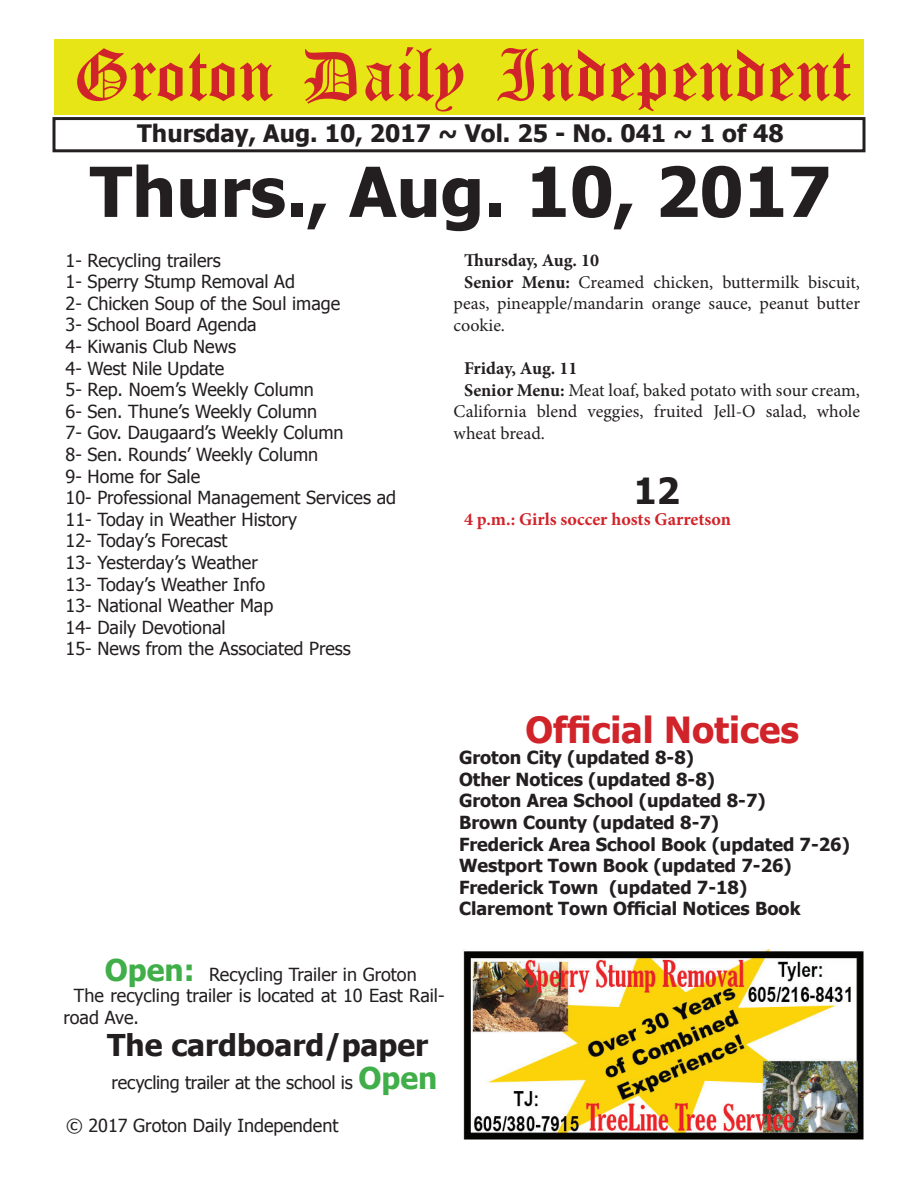
<style>
.page{position:relative;width:918px;height:1188px;background:#fff}
.page>*{position:absolute;margin:0;border:0;box-sizing:border-box;transform-origin:0 0}
.t1{font:700 69px "Tahoma";color:#231f20}
.t2{font:54px "Old English Five";color:#d1232a}
.t3{font:700 36px "Tahoma";color:#d1232a}
.t4{font:700 36px "Tahoma";color:#231f20}
.t5{font:700 30px "Tahoma";color:#231f20}
.t6{font:700 24px "Tahoma";color:#231f20}
.t7{font:18px/21.6px "Tahoma";color:#231f20}
.t8{font:700 18px/21.6px "Tahoma";color:#231f20}
.t9{font:18px "Minion Pro";color:#231f20}
.t10{font:700 18px "Minion Pro";color:#d1232a}
.t11{font:700 18px "Minion Pro";color:#231f20}
.s1{font-weight:700}
.s2{font-weight:700;font-size:30px;color:#40ae49}
</style>
<div class="page">
<div style="left:52px;top:117px;width:814px;height:35px;border:3px solid #231f20"></div>
<div style="left:54px;top:40px;width:810px;height:75px;background:#e7e515"></div>
<img style="left:463px;top:948px;width:400px;height:191px">
<h2 class="t2" style="left:73px;top:50px;width:779px">Groton Daily Independent</h2>
<h3 class="t6" style="left:137px;top:116px;width:648px">Thursday, Aug. 10, 2017 ~ Vol. 25 - No. 041 ~ 1 of 48</h3>
<h1 class="t1" style="left:90px;top:143px;width:743px">Thurs., Aug. 10, 2017</h1>
<p class="t7" style="left:66px;top:249px;width:332px">1- Recycling trailers<br>1- Sperry Stump Removal Ad<br>2- Chicken Soup of the Soul image<br>3- School Board Agenda<br>4- Kiwanis Club News<br>4- West Nile Update<br>5- Rep. Noem’s Weekly Column<br>6- Sen. Thune’s Weekly Column<br>7- Gov. Daugaard’s Weekly Column<br>8- Sen. Rounds’ Weekly Column<br>9- Home for Sale<br>10- Professional Management Services ad<br>11- Today in Weather History<br>12- Today’s Forecast<br>13- Yesterday’s Weather<br>13- Today’s Weather Info<br>13- National Weather Map<br>14- Daily Devotional<br>15- News from the Associated Press</p>
<p class="t11" style="left:464px;top:248px;width:137px">Thursday, Aug. 10</p>
<p class="t9" style="left:464px;top:270px;width:397px"><span class="s1">Senior Menu:</span> Creamed chicken, buttermilk biscuit,</p>
<p class="t9" style="left:454px;top:291px;width:408px">peas, pineapple/mandarin orange sauce, peanut butter</p>
<p class="t9" style="left:454px;top:313px;width:53px">cookie.</p>
<p class="t11" style="left:464px;top:356px;width:115px">Friday, Aug. 11</p>
<p class="t9" style="left:464px;top:378px;width:397px"><span class="s1">Senior Menu:</span> Meat loaf, baked potato with sour cream,</p>
<p class="t9" style="left:454px;top:399px;width:408px">California blend veggies, fruited Jell-O salad, whole</p>
<p class="t9" style="left:454px;top:421px;width:93px">wheat bread.</p>
<h3 class="t4" style="left:634px;top:465px;width:47px">12</h3>
<p class="t10" style="left:464px;top:507px;width:268px">4 p.m.: Girls soccer hosts Garretson</p>
<h3 class="t3" style="left:526px;top:704px;width:275px">Official Notices</h3>
<p class="t8" style="left:459px;top:746px;width:392px">Groton City (updated 8-8)<br>Other Notices (updated 8-8)<br>Groton Area School (updated 8-7)<br>Brown County (updated 8-7)<br>Frederick Area School Book (updated 7-26)<br>Westport Town Book (updated 7-26)<br>Frederick Town (updated 7-18)<br>Claremont Town Official Notices Book</p>
<p class="t7" style="left:105px;top:962px;width:314px"><span class="s2">Open:</span> Recycling Trailer in Groton</p>
<p class="t7" style="left:74px;top:984px;width:372px">The recycling trailer is located at 10 East Rail-</p>
<p class="t7" style="left:63px;top:1006px;width:77px">road Ave.</p>
<h3 class="t5" style="left:107px;top:1024px;width:323px">The cardboard/paper</h3>
<p class="t7" style="left:112px;top:1071px;width:327px">recycling trailer at the school is <span class="s2">Open</span></p>
<p class="t7" style="left:66px;top:1114px;width:274px">© 2017 Groton Daily Independent</p>
</div>
